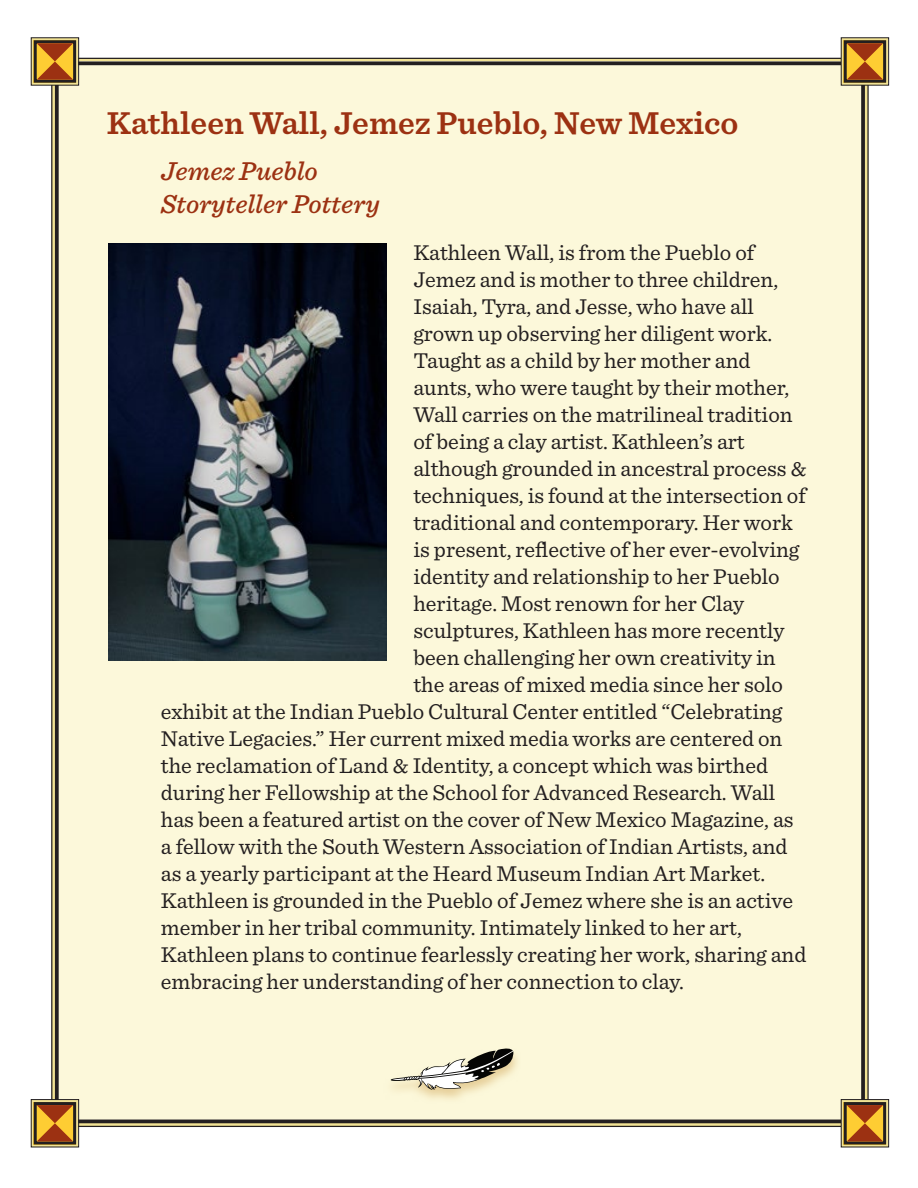
<style>
.page{position:relative;width:918px;height:1188px;background:#fff}
.page>*{position:absolute;margin:0;border:0;box-sizing:border-box;transform-origin:0 0}
.t1{font:600 33px "Sentinel";color:#9c3112}
.t2{font:italic 500 27px/32.4px "Sentinel";color:#9c3112}
.t3{font:22.5px "Sentinel";color:#231f20}
</style>
<div class="page">
<div style="left:51px;top:57px;width:818px;height:1070px;background:#fcf8da"></div>
<div style="left:55px;top:61px;width:810px;height:1062px;border:4px solid #231f20"></div>
<svg style="left:840px;top:1099px;width:50px;height:49px;background:#a67838"></svg>
<svg style="left:840px;top:37px;width:50px;height:49px;background:#a77838"></svg>
<svg style="left:30px;top:37px;width:50px;height:49px;background:#a67838"></svg>
<svg style="left:30px;top:1099px;width:50px;height:49px;background:#a67838"></svg>
<svg style="left:384px;top:1047px;width:137px;height:57px;background:#f9f4d3"></svg>
<svg style="left:391px;top:1048px;width:123px;height:42px;background:#c7c2ad"></svg>
<img style="left:108px;top:243px;width:278px;height:418px">
<h1 class="t1" style="left:107px;top:98px;width:633px">Kathleen Wall, Jemez Pueblo, New Mexico</h1>
<p class="t2" style="left:161px;top:154px;width:220px">Jemez Pueblo<br>Storyteller Pottery</p>
<p class="t3" style="left:413px;top:236px;width:342px">Kathleen Wall, is from the Pueblo of</p>
<p class="t3" style="left:413px;top:263px;width:366px">Jemez and is mother to three children,</p>
<p class="t3" style="left:413px;top:290px;width:342px">Isaiah, Tyra, and Jesse, who have all</p>
<p class="t3" style="left:413px;top:317px;width:360px">grown up observing her diligent work.</p>
<p class="t3" style="left:413px;top:344px;width:339px">Taught as a child by her mother and</p>
<p class="t3" style="left:413px;top:371px;width:378px">aunts, who were taught by their mother,</p>
<p class="t3" style="left:413px;top:398px;width:381px">Wall carries on the matrilineal tradition</p>
<p class="t3" style="left:413px;top:425px;width:333px">of being a clay artist. Kathleen’s art</p>
<p class="t3" style="left:413px;top:452px;width:395px">although grounded in ancestral process &amp;</p>
<p class="t3" style="left:413px;top:479px;width:394px">techniques, is found at the intersection of</p>
<p class="t3" style="left:413px;top:506px;width:381px">traditional and contemporary. Her work</p>
<p class="t3" style="left:413px;top:533px;width:387px">is present, reflective of her ever-evolving</p>
<p class="t3" style="left:413px;top:560px;width:368px">identity and relationship to her Pueblo</p>
<p class="t3" style="left:413px;top:587px;width:332px">heritage. Most renown for her Clay</p>
<p class="t3" style="left:413px;top:614px;width:373px">sculptures, Kathleen has more recently</p>
<p class="t3" style="left:413px;top:641px;width:364px">been challenging her own creativity in</p>
<p class="t3" style="left:413px;top:668px;width:371px">the areas of mixed media since her solo</p>
<p class="t3" style="left:161px;top:695px;width:623px">exhibit at the Indian Pueblo Cultural Center entitled “Celebrating</p>
<p class="t3" style="left:161px;top:722px;width:623px">Native Legacies.” Her current mixed media works are centered on</p>
<p class="t3" style="left:161px;top:749px;width:609px">the reclamation of Land &amp; Identity, a concept which was birthed</p>
<p class="t3" style="left:161px;top:776px;width:616px">during her Fellowship at the School for Advanced Research. Wall</p>
<p class="t3" style="left:161px;top:803px;width:634px">has been a featured artist on the cover of New Mexico Magazine, as</p>
<p class="t3" style="left:161px;top:830px;width:628px">a fellow with the South Western Association of Indian Artists, and</p>
<p class="t3" style="left:161px;top:857px;width:606px">as a yearly participant at the Heard Museum Indian Art Market.</p>
<p class="t3" style="left:161px;top:884px;width:634px">Kathleen is grounded in the Pueblo of Jemez where she is an active</p>
<p class="t3" style="left:161px;top:911px;width:583px">member in her tribal community. Intimately linked to her art,</p>
<p class="t3" style="left:161px;top:938px;width:647px">Kathleen plans to continue fearlessly creating her work, sharing and</p>
<p class="t3" style="left:161px;top:965px;width:525px">embracing her understanding of her connection to clay.</p>
</div>
